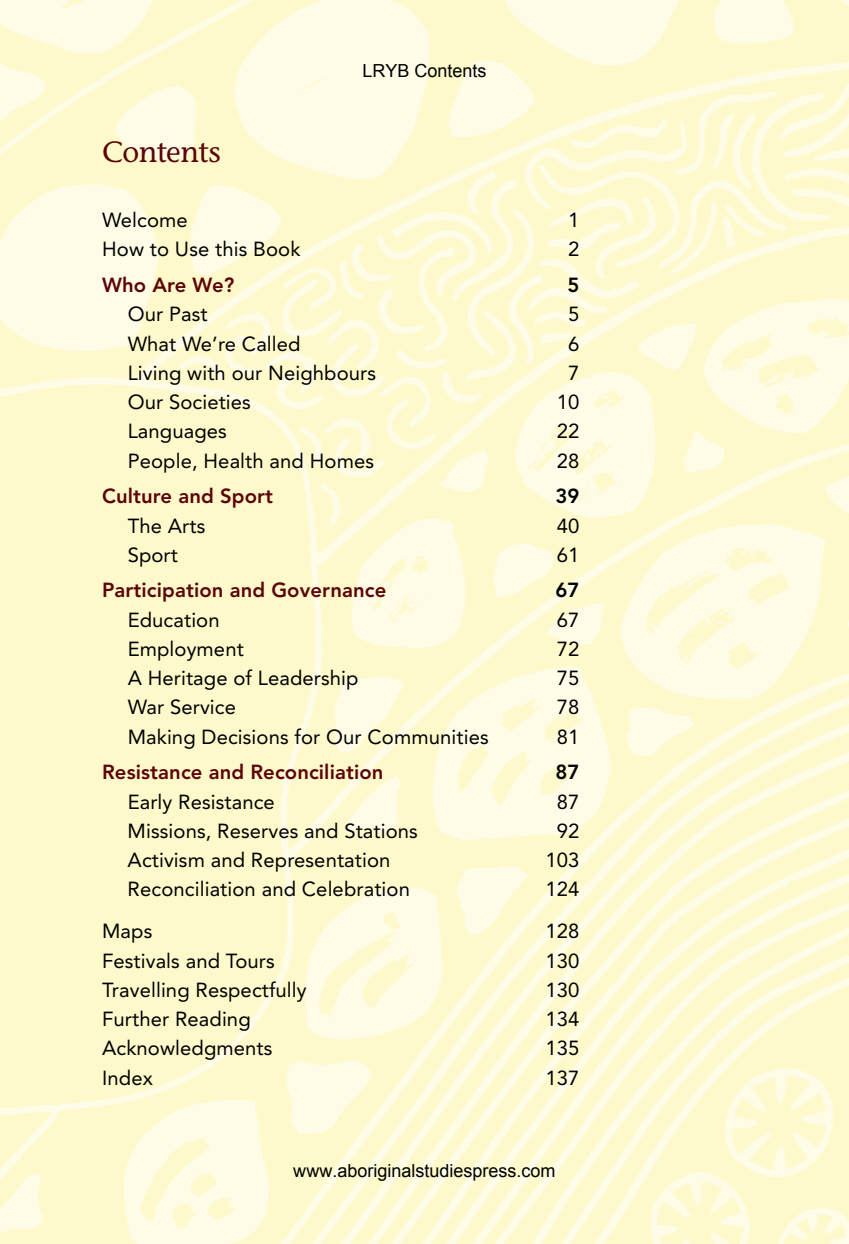
<style>
.page{position:relative;width:849px;height:1244px;background:#fff}
.page>*{position:absolute;margin:0;border:0;box-sizing:border-box;transform-origin:0 0}
.t1{font:29.25px "Stone Informal";letter-spacing:-.02em;color:#5b0305}
.t2{font:20.25px "Avenir LT Std";letter-spacing:.005em;color:#000}
.t3{font:800 20.25px "Avenir LT Std";letter-spacing:.005em;color:#5b0305}
.t4{font:800 20.25px "Avenir LT Std";color:#000}
.t5{font:18px "Arial";color:#000}
</style>
<div class="page">
<img style="left:0;top:0;width:848px;height:1244px">
<h1 class="t1" style="left:102px;top:135px;width:120px">Contents</h1>
<p class="t5" style="left:362px;top:59px;width:126px">LRYB Contents</p>
<p class="t2" style="left:102px;top:208px;width:87px">Welcome</p>
<p class="t2" style="left:568px;top:208px;width:13px">1</p>
<p class="t2" style="left:102px;top:238px;width:200px">How to Use this Book</p>
<p class="t2" style="left:568px;top:238px;width:13px">2</p>
<p class="t3" style="left:102px;top:273px;width:134px">Who Are We?</p>
<p class="t4" style="left:567px;top:273px;width:13px">5</p>
<p class="t2" style="left:128px;top:302px;width:81px">Our Past</p>
<p class="t2" style="left:568px;top:302px;width:13px">5</p>
<p class="t2" style="left:128px;top:332px;width:174px">What We’re Called</p>
<p class="t2" style="left:568px;top:332px;width:13px">6</p>
<p class="t2" style="left:128px;top:361px;width:250px">Living with our Neighbours</p>
<p class="t2" style="left:568px;top:361px;width:13px">7</p>
<p class="t2" style="left:128px;top:390px;width:125px">Our Societies</p>
<p class="t2" style="left:556px;top:390px;width:24px">10</p>
<p class="t2" style="left:128px;top:419px;width:101px">Languages</p>
<p class="t2" style="left:556px;top:419px;width:24px">22</p>
<p class="t2" style="left:128px;top:449px;width:248px">People, Health and Homes</p>
<p class="t2" style="left:556px;top:449px;width:24px">28</p>
<p class="t3" style="left:102px;top:484px;width:172px">Culture and Sport</p>
<p class="t4" style="left:555px;top:484px;width:26px">39</p>
<p class="t2" style="left:128px;top:514px;width:79px">The Arts</p>
<p class="t2" style="left:556px;top:514px;width:24px">40</p>
<p class="t2" style="left:128px;top:543px;width:52px">Sport</p>
<p class="t2" style="left:556px;top:543px;width:24px">61</p>
<p class="t3" style="left:102px;top:578px;width:286px">Participation and Governance</p>
<p class="t4" style="left:555px;top:578px;width:26px">67</p>
<p class="t2" style="left:128px;top:608px;width:93px">Education</p>
<p class="t2" style="left:556px;top:608px;width:24px">67</p>
<p class="t2" style="left:128px;top:637px;width:118px">Employment</p>
<p class="t2" style="left:556px;top:637px;width:24px">72</p>
<p class="t2" style="left:128px;top:666px;width:232px">A Heritage of Leadership</p>
<p class="t2" style="left:556px;top:666px;width:24px">75</p>
<p class="t2" style="left:128px;top:695px;width:110px">War Service</p>
<p class="t2" style="left:556px;top:695px;width:24px">78</p>
<p class="t2" style="left:128px;top:725px;width:362px">Making Decisions for Our Communities</p>
<p class="t2" style="left:556px;top:725px;width:24px">81</p>
<p class="t3" style="left:102px;top:760px;width:283px">Resistance and Reconciliation</p>
<p class="t4" style="left:555px;top:760px;width:26px">87</p>
<p class="t2" style="left:128px;top:790px;width:149px">Early Resistance</p>
<p class="t2" style="left:556px;top:790px;width:24px">87</p>
<p class="t2" style="left:128px;top:819px;width:292px">Missions, Reserves and Stations</p>
<p class="t2" style="left:556px;top:819px;width:24px">92</p>
<p class="t2" style="left:128px;top:848px;width:264px">Activism and Representation</p>
<p class="t2" style="left:545px;top:848px;width:35px">103</p>
<p class="t2" style="left:128px;top:877px;width:284px">Reconciliation and Celebration</p>
<p class="t2" style="left:545px;top:877px;width:35px">124</p>
<p class="t2" style="left:102px;top:919px;width:52px">Maps</p>
<p class="t2" style="left:545px;top:919px;width:35px">128</p>
<p class="t2" style="left:102px;top:949px;width:174px">Festivals and Tours</p>
<p class="t2" style="left:545px;top:949px;width:35px">130</p>
<p class="t2" style="left:102px;top:978px;width:206px">Travelling Respectfully</p>
<p class="t2" style="left:545px;top:978px;width:35px">130</p>
<p class="t2" style="left:102px;top:1007px;width:150px">Further Reading</p>
<p class="t2" style="left:545px;top:1007px;width:35px">134</p>
<p class="t2" style="left:102px;top:1036px;width:172px">Acknowledgments</p>
<p class="t2" style="left:545px;top:1036px;width:35px">135</p>
<p class="t2" style="left:102px;top:1066px;width:52px">Index</p>
<p class="t2" style="left:545px;top:1066px;width:35px">137</p>
<p class="t5" style="left:293px;top:1159px;width:264px">www.aboriginalstudiespress.com</p>
</div>
